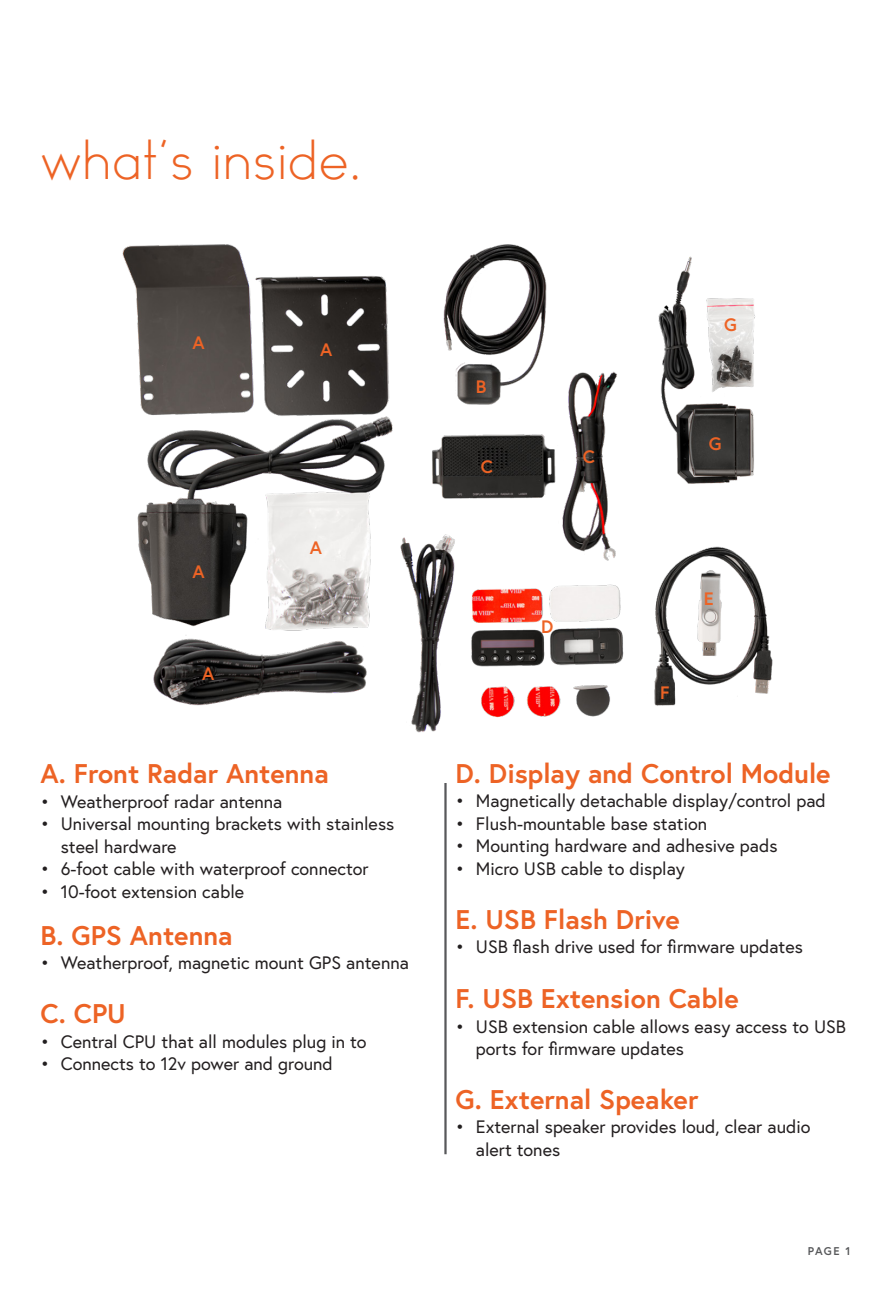
<style>
.page{position:relative;width:891px;height:1296px;background:#fff}
.page>*{position:absolute;margin:0;border:0;box-sizing:border-box;transform-origin:0 0}
.page_header{font:300 49.5px "TYPOGRAPHPRO";color:#ed6325}
.subheader{font:700 27px "Europa";color:#ed6325}
.t1{font:18px/22.5px "Europa";color:#231f20}
.body_-_8pt{font:700 18px "Europa";color:#ed6325}
.t2{font:700 11.25px "Europa";color:#58595b}
</style>
<div class="page">
<hr style="left:444px;top:296px;width:3px;height:858px;background:#58595b">
<div style="left:436px;top:221px;width:18px;height:562px;background:#fff"></div>
<img style="left:122px;top:244px;width:651px;height:489px">
<p class="page_header" style="left:40px;top:130px;width:322px">what’s inside.</p>
<p class="body_-_8pt" style="left:192px;top:331px;width:14px">A</p>
<p class="body_-_8pt" style="left:192px;top:560px;width:14px">A</p>
<p class="body_-_8pt" style="left:202px;top:661px;width:14px">A</p>
<p class="body_-_8pt" style="left:320px;top:337px;width:14px">A</p>
<p class="body_-_8pt" style="left:310px;top:535px;width:14px">A</p>
<p class="subheader" style="left:40px;top:755px;width:290px">A. Front Radar Antenna</p>
<p class="t1" style="left:40px;top:790px;width:244px">• Weatherproof radar antenna</p>
<p class="t1" style="left:61px;top:812px;width:335px;text-indent:-20px">• Universal mounting brackets with stainless steel hardware</p>
<p class="t1" style="left:40px;top:857px;width:330px">• 6-foot cable with waterproof connector</p>
<p class="t1" style="left:40px;top:880px;width:205px">• 10-foot extension cable</p>
<p class="subheader" style="left:40px;top:917px;width:194px">B. GPS Antenna</p>
<p class="t1" style="left:40px;top:951px;width:370px">• Weatherproof, magnetic mount GPS antenna</p>
<p class="subheader" style="left:40px;top:995px;width:87px">C. CPU</p>
<p class="t1" style="left:40px;top:1030px;width:328px">• Central CPU that all modules plug in to</p>
<p class="t1" style="left:40px;top:1053px;width:294px">• Connects to 12v power and ground</p>
<p class="body_-_8pt" style="left:476px;top:375px;width:12px">B</p>
<p class="body_-_8pt" style="left:481px;top:455px;width:14px">C</p>
<p class="body_-_8pt" style="left:583px;top:444px;width:14px">C</p>
<p class="body_-_8pt" style="left:541px;top:614px;width:14px">D</p>
<p class="body_-_8pt" style="left:724px;top:312px;width:14px">G</p>
<p class="body_-_8pt" style="left:709px;top:431px;width:14px">G</p>
<p class="body_-_8pt" style="left:660px;top:681px;width:11px">F</p>
<p class="body_-_8pt" style="left:704px;top:587px;width:11px">E</p>
<p class="subheader" style="left:456px;top:755px;width:377px">D. Display and Control Module</p>
<p class="t1" style="left:456px;top:789px;width:372px">• Magnetically detachable display/control pad</p>
<p class="t1" style="left:456px;top:812px;width:253px">• Flush-mountable base station</p>
<p class="t1" style="left:456px;top:834px;width:323px">• Mounting hardware and adhesive pads</p>
<p class="t1" style="left:456px;top:857px;width:231px">• Micro USB cable to display</p>
<p class="subheader" style="left:456px;top:901px;width:226px">E. USB Flash Drive</p>
<p class="t1" style="left:456px;top:936px;width:349px">• USB flash drive used for firmware updates</p>
<p class="subheader" style="left:456px;top:980px;width:285px">F. USB Extension Cable</p>
<p class="t1" style="left:476px;top:1015px;width:372px;text-indent:-20px">• USB extension cable allows easy access to USB ports for firmware updates</p>
<p class="subheader" style="left:456px;top:1081px;width:244px">G. External Speaker</p>
<p class="t1" style="left:476px;top:1115px;width:336px;text-indent:-20px">• External speaker provides loud, clear audio alert tones</p>
<p class="t2" style="left:808px;top:1243px;width:44px">PAGE 1</p>
</div>
